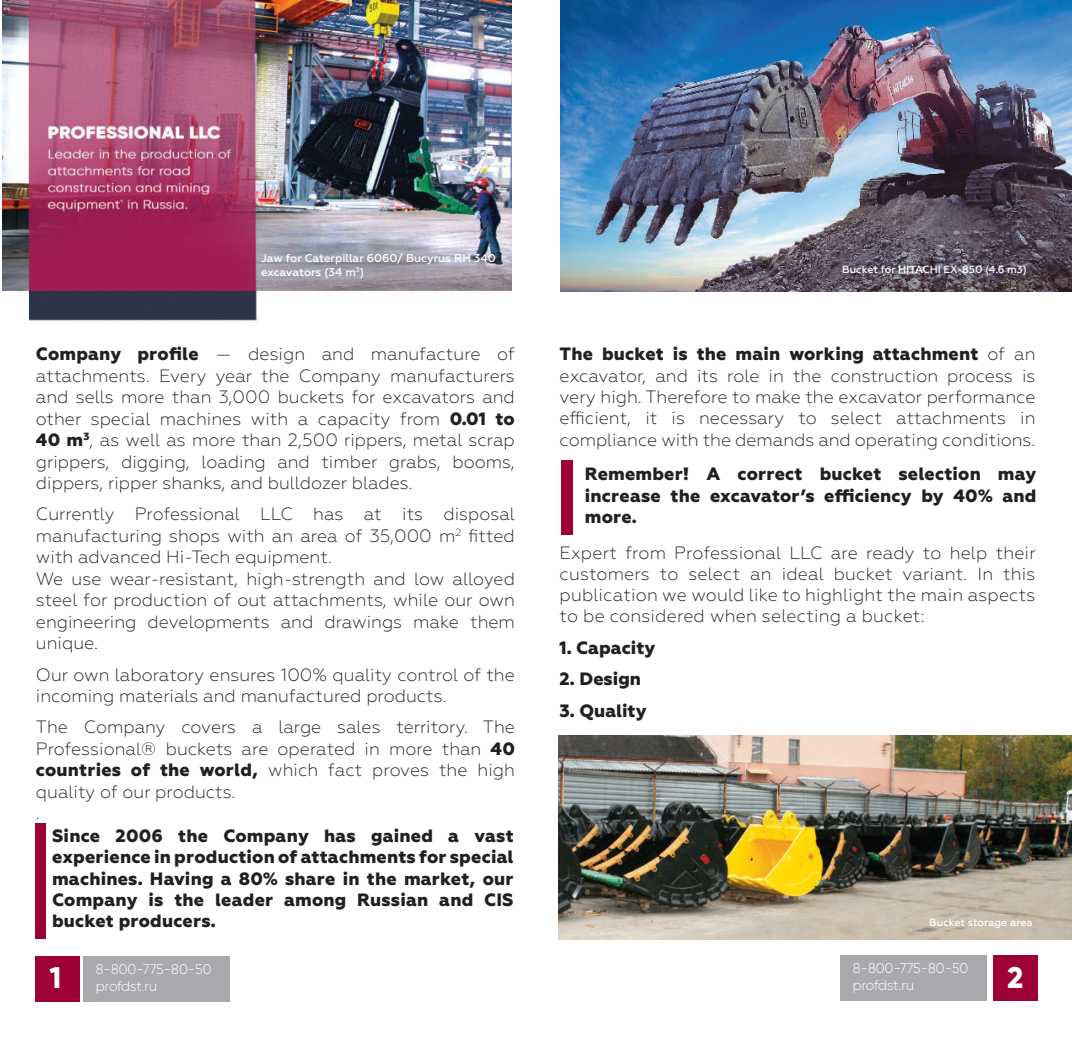
<style>
.page{position:relative;width:1072px;height:1047px;background:#fff}
.page>*{position:absolute;margin:0;border:0;box-sizing:border-box;transform-origin:0 0}
.t1{font:800 29.75px "Gilroy";color:#fff}
.t2{font:300 17.85px/21.3px "Geometria";color:#231f20;text-align:justify}
.t3{font:800 17.85px/21.3px "Geometria";letter-spacing:.01em;color:#231f20;text-align:justify}
.t4{font:300 14px/16.8px "Gilroy";color:#fff}
.t5{font:500 11.38px/13.7px "Geometria";color:#fff}
.t6{font:500 10.5px "Geometria";color:#fff}
.s1{font-weight:800}
</style>
<div class="page">
<div style="left:35px;top:956px;width:44px;height:45px;background:#9e0133"></div>
<div style="left:992px;top:955px;width:45px;height:46px;background:#9e0133"></div>
<div style="left:84px;top:956px;width:146px;height:45px;background:#a8a9ad"></div>
<div style="left:840px;top:955px;width:147px;height:46px;background:#a8a9ad"></div>
<div style="left:561px;top:460px;width:12px;height:75px;background:#9e0133"></div>
<div style="left:35px;top:823px;width:11px;height:116px;background:#9e0133"></div>
<img style="left:561px;top:0;width:510px;height:291px">
<img style="left:2px;top:0;width:509px;height:323px">
<img style="left:559px;top:735px;width:512px;height:205px">
<p class="t5" style="left:261px;top:251px;width:236px">Jaw for Caterpillar 6060/ Bucyrus RH 340 excavators (34 m<sup>3</sup>)</p>
<p class="t6" style="left:842px;top:263px;width:186px">Bucket for HITACHI EX-850 (4.6 m3)</p>
<p class="t2" style="left:559px;top:343px;width:477px"><span class="s1">The bucket is the main working attachment</span> of an excavator, and its role in the construction process is very high. Therefore to make the excavator performance efficient, it is necessary to select attachments in compliance with the demands and operating conditions.</p>
<p class="t2" style="left:36px;top:343px;width:480px"><span class="s1">Company profile</span> — design and manufacture of attachments. Every year the Company manufacturers and sells more than 3,000 buckets for excavators and other special machines with a capacity from <span class="s1">0.01 to 40 m</span><sup>3</sup>, as well as more than 2,500 rippers, metal scrap grippers, digging, loading and timber grabs, booms, dippers, ripper shanks, and bulldozer blades.</p>
<p class="t2" style="left:36px;top:503px;width:480px;text-align:left">Currently Professional LLC has at its disposal manufacturing shops with an area of 35,000 m<sup>2</sup> fitted with advanced Hi-Tech equipment.<br>We use wear-resistant, high-strength and low alloyed steel for production of out attachments, while our own engineering developments and drawings make them unique.</p>
<p class="t2" style="left:36px;top:663px;width:480px">Our own laboratory ensures 100% quality control of the incoming materials and manufactured products.</p>
<p class="t2" style="left:36px;top:716px;width:480px;text-align:left">The Company covers a large sales territory. The Professional® buckets are operated in more than <span class="s1">40 countries of the world,</span> which fact proves the high quality of our products.<br>.</p>
<p class="t3" style="left:52px;top:825px;width:463px">Since 2006 the Company has gained a vast experience in production of attachments for special machines. Having a 80% share in the market, our Company is the leader among Russian and CIS bucket producers.</p>
<h1 class="t1" style="left:50px;top:958px;width:13px">1</h1>
<h1 class="t1" style="left:1007px;top:958px;width:17px">2</h1>
<p class="t3" style="left:585px;top:464px;width:453px">Remember! A correct bucket selection may increase the excavator’s efficiency by 40% and more.</p>
<p class="t2" style="left:559px;top:542px;width:477px">Expert from Professional LLC are ready to help their customers to select an ideal bucket variant. In this publication we would like to highlight the main aspects to be considered when selecting a bucket:</p>
<p class="t3" style="left:559px;top:637px;width:97px">1. Capacity</p>
<p class="t3" style="left:559px;top:669px;width:83px">2. Design</p>
<p class="t3" style="left:559px;top:700px;width:88px">3. Quality</p>
<p class="t6" style="left:929px;top:916px;width:105px">Bucket storage area</p>
<p class="t4" style="left:96px;top:960px;width:117px">8-800-775-80-50 profdst.ru</p>
<p class="t4" style="left:852px;top:960px;width:117px">8-800-775-80-50 profdst.ru</p>
</div>
